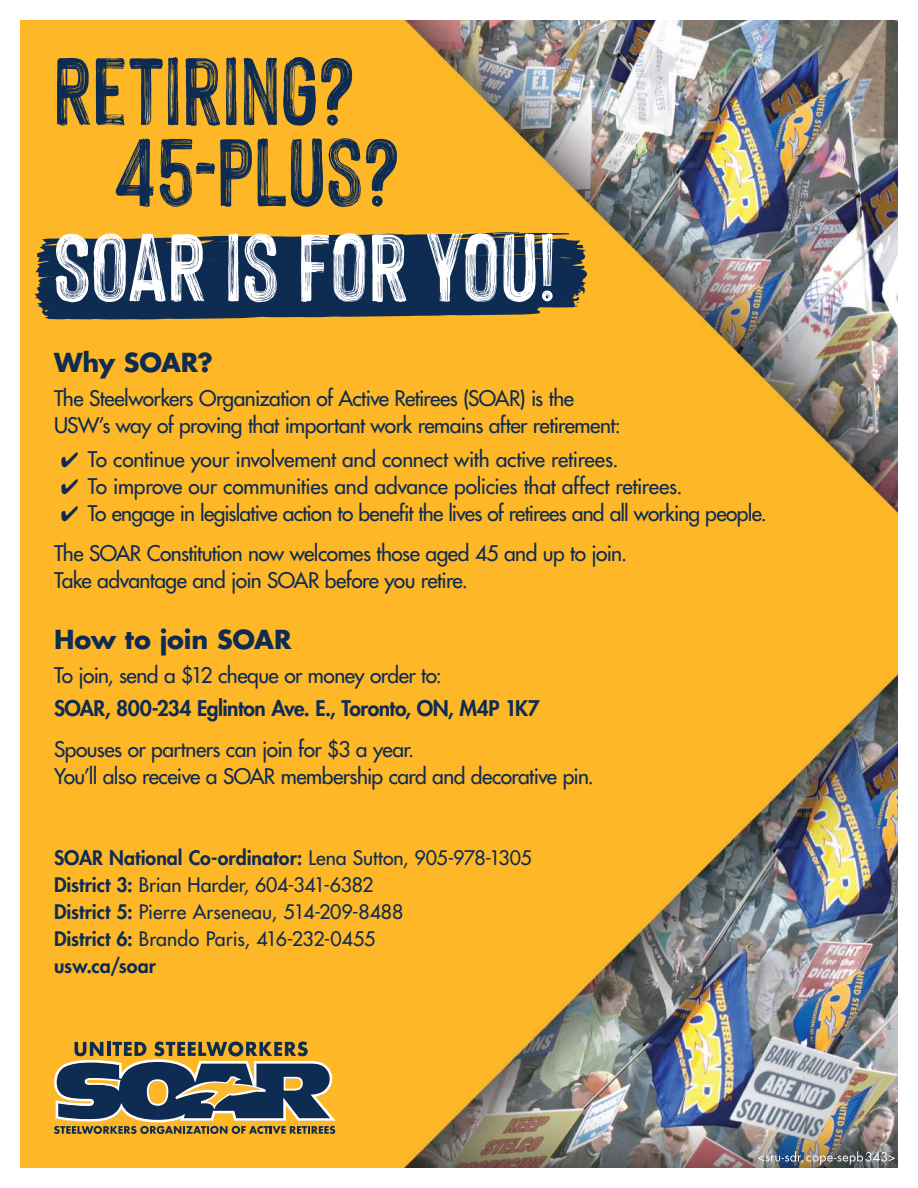
<style>
.page{position:relative;width:918px;height:1188px;background:#fff}
.page>*{position:absolute;margin:0;border:0;box-sizing:border-box;transform-origin:0 0}
.t1{font:700 25.5px "Futura Std";letter-spacing:-.005em;color:#0e2c52}
.t2{font:500 21px/27px "Futura Std";letter-spacing:-.025em;color:#0e2c52}
.t3{font:800 21px "Futura Std";letter-spacing:-.025em;color:#0e2c52}
.t4{font:500 19.5px/27px "Futura Std";color:#0e2c52}
.s1{font-weight:800}
</style>
<div class="page">
<img style="left:20px;top:20px;width:878px;height:1148px">
<svg style="left:54px;top:1041px;width:282px;height:93px;background:#7a7256"></svg>
<img style="left:758px;top:1151px;width:137px;height:14px">
<svg style="left:57px;top:58px;width:33px;height:68px;background:#6a6141"></svg>
<svg style="left:96px;top:57px;width:82px;height:68px;background:#987c38"></svg>
<svg style="left:186px;top:58px;width:34px;height:68px;background:#6e6340"></svg>
<svg style="left:226px;top:57px;width:10px;height:68px"></svg>
<svg style="left:243px;top:58px;width:34px;height:67px;background:#706540"></svg>
<svg style="left:283px;top:57px;width:69px;height:69px;background:#8e763a"></svg>
<svg style="left:116px;top:139px;width:38px;height:68px;background:#8e763a"></svg>
<svg style="left:160px;top:139px;width:92px;height:68px;background:#9d7f38"></svg>
<svg style="left:258px;top:138px;width:65px;height:69px;background:#937939"></svg>
<svg style="left:329px;top:138px;width:68px;height:69px;background:#957a39"></svg>
<svg style="left:34px;top:232px;width:553px;height:87px"></svg>
<p class="t1" style="left:54px;top:351px;width:161px">Why SOAR?</p>
<p class="t2" style="left:54px;top:386px;width:568px">The Steelworkers Organization of Active Retirees (SOAR) is the<br>USW’s way of proving that important work remains after retirement:</p>
<p class="t2" style="left:61px;top:447px;width:559px">✔ To continue your involvement and connect with active retirees.</p>
<p class="t2" style="left:61px;top:474px;width:623px">✔ To improve our communities and advance policies that affect retirees.</p>
<p class="t2" style="left:54px;top:494px;width:714px;line-height:40.5px;text-indent:7px">✔ To engage in legislative action to benefit the lives of retirees and all working people.<br>The SOAR Constitution now welcomes those aged 45 and up to join.</p>
<p class="t2" style="left:54px;top:568px;width:415px">Take advantage and join SOAR before you retire.</p>
<p class="t1" style="left:54px;top:628px;width:239px">How to join SOAR</p>
<p class="t2" style="left:54px;top:663px;width:389px">To join, send a $12 cheque or money order to:</p>
<p class="t3" style="left:54px;top:698px;width:487px">SOAR, 800-234 Eglinton Ave. E., Toronto, ON, M4P 1K7</p>
<p class="t2" style="left:54px;top:737px;width:541px">Spouses or partners can join for $3 a year.<br>You’ll also receive a SOAR membership card and decorative pin.</p>
<p class="t4" style="left:54px;top:845px;width:479px"><span class="s1">SOAR National Co-ordinator:</span> Lena Sutton, 905-978-1305<br><span class="s1">District 3:</span> Brian Harder, 604-341-6382<br><span class="s1">District 5:</span> Pierre Arseneau, 514-209-8488<br><span class="s1">District 6:</span> Brando Paris, 416-232-0455<br><span class="s1">usw.ca/soar</span></p>
</div>
